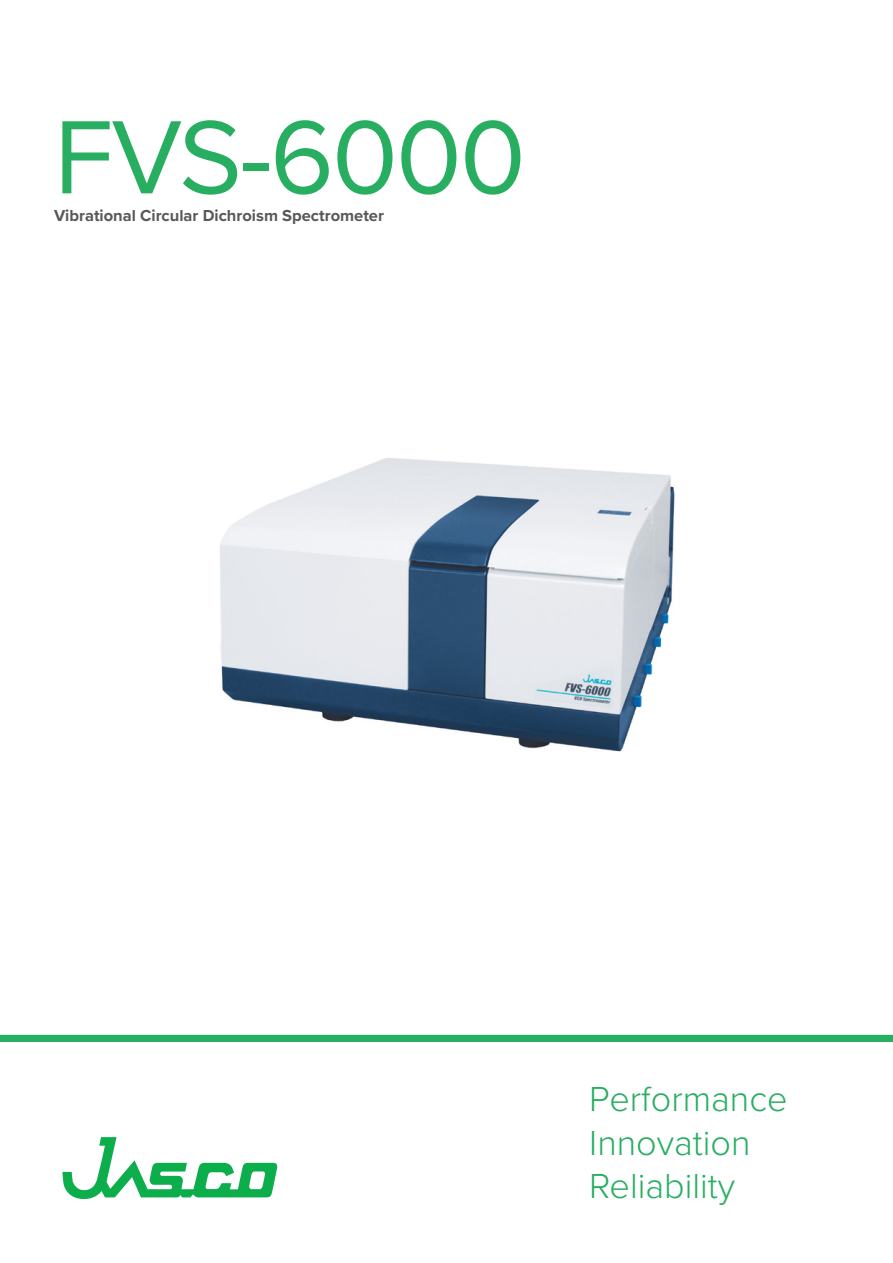
<style>
.page{position:relative;width:893px;height:1263px;background:#fff}
.page>*{position:absolute;margin:0;border:0;box-sizing:border-box;transform-origin:0 0}
.t1{font:108px "Proxima Nova";letter-spacing:-.02em;color:#27ae60}
.Subhead_text{font:300 36px "Proxima Nova";color:#27ae60}
.t2{font:700 16.5px "Proxima Nova";color:#57585a}
</style>
<div class="page">
<img style="left:220px;top:458px;width:455px;height:294px">
<div style="left:0;top:1035px;width:893px;height:7px;background:#27ae60"></div>
<svg style="left:62px;top:1137px;width:215px;height:62px"></svg>
<p class="t1" style="left:54px;top:77px;width:473px">FVS-6000</p>
<p class="t2" style="left:54px;top:203px;width:331px">Vibrational Circular Dichroism Spectrometer</p>
<p class="Subhead_text" style="left:589px;top:1072px;width:200px">Performance</p>
<p class="Subhead_text" style="left:589px;top:1116px;width:163px">Innovation</p>
<p class="Subhead_text" style="left:589px;top:1159px;width:147px">Reliability</p>
</div>
